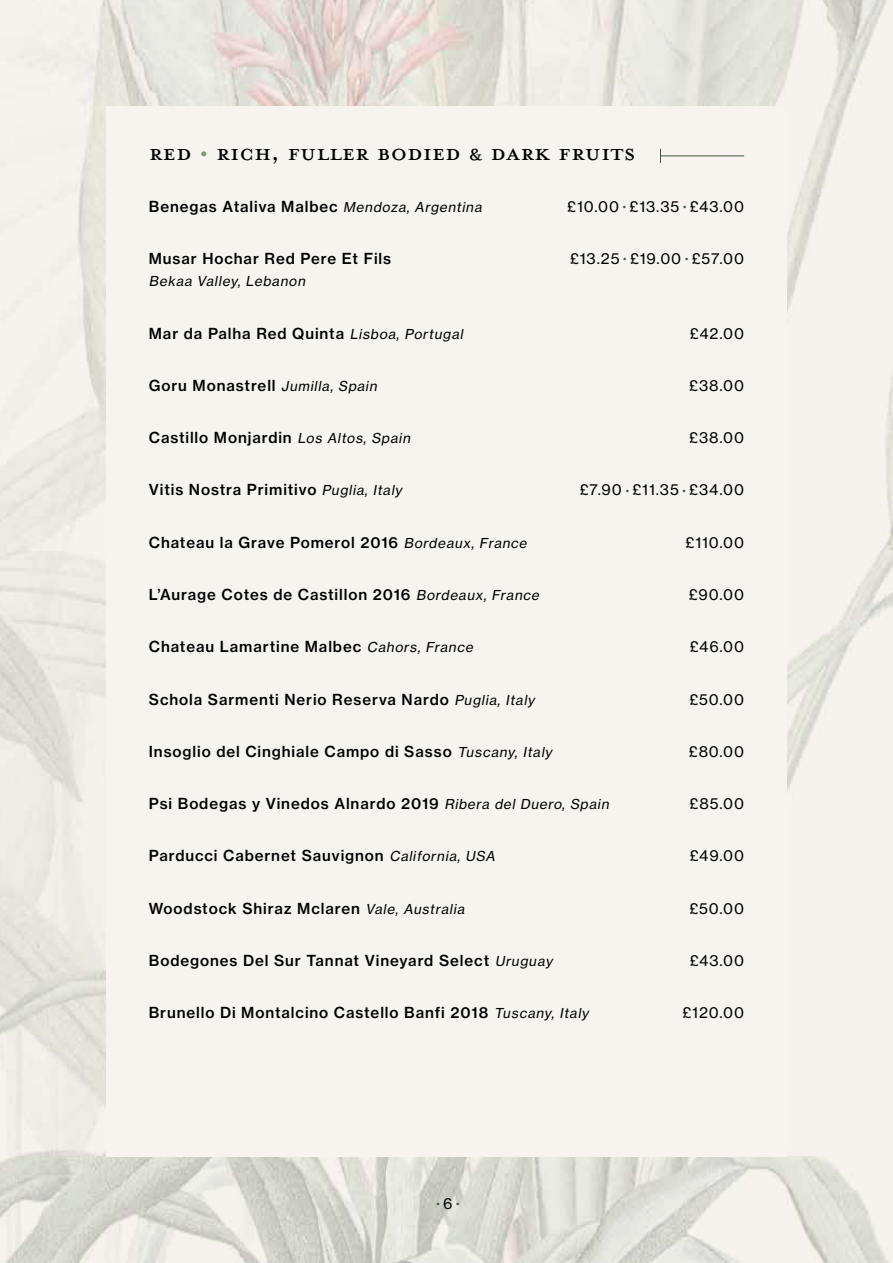
<style>
.page{position:relative;width:893px;height:1263px;background:#fff}
.page>*{position:absolute;margin:0;border:0;box-sizing:border-box;transform-origin:0 0}
.t1{font:33px "Mrs Eaves All Petite Caps";color:#000}
.t2{font:15px "N Haas Grotesk TX Pro 65 Md";letter-spacing:.06em;color:#000}
.t3{font:15px "N Haas Grotesk TX Pro 55 Rg";letter-spacing:.06em;color:#000}
.t4{font:italic 13.5px "N Haas Grotesk TX Pro 55 Rg";color:#000}
.t5{font:9px "N Haas Grotesk TX Pro 65 Md";color:#3e5740}
.s1{color:#7f9973}
.s2{font-family:"N Haas Grotesk TX Pro 55 Rg";font-style:italic;font-size:13.5px}
.s3{font-family:"N Haas Grotesk TX Pro 65 Md";font-size:9px;color:#3e5740}
.s4{font-family:"N Haas Grotesk TX Pro 55 Rg";font-size:15px;color:#000}
</style>
<div class="page">
<img style="left:0;top:0;width:893px;height:1263px">
<div style="left:106px;top:106px;width:681px;height:1051px;background:#f7f4ef"></div>
<hr style="left:661px;top:155px;width:83px;height:1px;background:#45593f">
<svg style="left:660px;top:149px;width:1px;height:14px"></svg>
<h1 class="t1" style="left:149px;top:137px;width:488px">RED <span class="s1">•</span> RICH, FULLER BODIED &amp; DARK FRUITS</h1>
<p class="t2" style="left:149px;top:197px;width:337px">Benegas Ataliva Malbec <span class="s2">Mendoza, Argentina</span></p>
<p class="t3" style="left:567px;top:197px;width:178px">£10.00 <span class="s3">•</span> £13.35 <span class="s3">•</span> £43.00</p>
<p class="t2" style="left:149px;top:249px;width:244px">Musar Hochar Red Pere Et Fils</p>
<p class="t3" style="left:570px;top:249px;width:176px">£13.25 <span class="s3">•</span> £19.00 <span class="s3">•</span> £57.00</p>
<p class="t4" style="left:149px;top:273px;width:161px">Bekaa Valley, Lebanon</p>
<p class="t2" style="left:149px;top:324px;width:318px">Mar da Palha Red Quinta <span class="s2">Lisboa, Portugal</span></p>
<p class="t3" style="left:690px;top:324px;width:56px">£42.00</p>
<p class="t2" style="left:149px;top:376px;width:232px">Goru Monastrell <span class="s2">Jumilla, Spain</span></p>
<p class="t3" style="left:689px;top:376px;width:56px">£38.00</p>
<p class="t2" style="left:149px;top:428px;width:266px">Castillo Monjardin <span class="s2">Los Altos, Spain</span></p>
<p class="t3" style="left:689px;top:428px;width:56px">£38.00</p>
<p class="t2" style="left:149px;top:481px;width:257px">Vitis Nostra Primitivo <span class="s2">Puglia, Italy</span></p>
<p class="t3" style="left:580px;top:481px;width:166px">£7.90 <span class="s3">•</span> £11.35 <span class="s3">•</span> £34.00</p>
<p class="t2" style="left:149px;top:533px;width:382px">Chateau la Grave Pomerol 2016 <span class="s2">Bordeaux, France</span></p>
<p class="t3" style="left:685px;top:533px;width:60px">£110.00</p>
<p class="t2" style="left:149px;top:585px;width:395px">L’Aurage Cotes de Castillon 2016 <span class="s2">Bordeaux, France</span></p>
<p class="t3" style="left:689px;top:585px;width:57px">£90.00</p>
<p class="t2" style="left:149px;top:637px;width:329px">Chateau Lamartine Malbec <span class="s2">Cahors, France</span></p>
<p class="t3" style="left:690px;top:637px;width:56px">£46.00</p>
<p class="t2" style="left:149px;top:690px;width:390px">Schola Sarmenti Nerio Reserva Nardo <span class="s2">Puglia, Italy</span></p>
<p class="t3" style="left:689px;top:690px;width:56px">£50.00</p>
<p class="t2" style="left:149px;top:742px;width:407px">Insoglio del Cinghiale Campo di Sasso <span class="s2">Tuscany, Italy</span></p>
<p class="t3" style="left:689px;top:742px;width:57px">£80.00</p>
<p class="t2" style="left:149px;top:794px;width:464px">Psi Bodegas y Vinedos Alnardo 2019 <span class="s2">Ribera del Duero, Spain</span></p>
<p class="t3" style="left:690px;top:794px;width:56px">£85.00</p>
<p class="t2" style="left:149px;top:846px;width:351px">Parducci Cabernet Sauvignon <span class="s2">California, USA</span></p>
<p class="t3" style="left:690px;top:847px;width:56px">£49.00</p>
<p class="t2" style="left:149px;top:899px;width:320px">Woodstock Shiraz Mclaren <span class="s2">Vale, Australia</span></p>
<p class="t3" style="left:689px;top:899px;width:56px">£50.00</p>
<p class="t2" style="left:149px;top:951px;width:408px">Bodegones Del Sur Tannat Vineyard Select <span class="s2">Uruguay</span></p>
<p class="t3" style="left:690px;top:951px;width:56px">£43.00</p>
<p class="t2" style="left:149px;top:1003px;width:444px">Brunello Di Montalcino Castello Banfi 2018 <span class="s2">Tuscany, Italy</span></p>
<p class="t3" style="left:682px;top:1003px;width:63px">£120.00</p>
<p class="t5" style="left:436px;top:1198px;width:25px">• <span class="s4">6</span> •</p>
</div>
